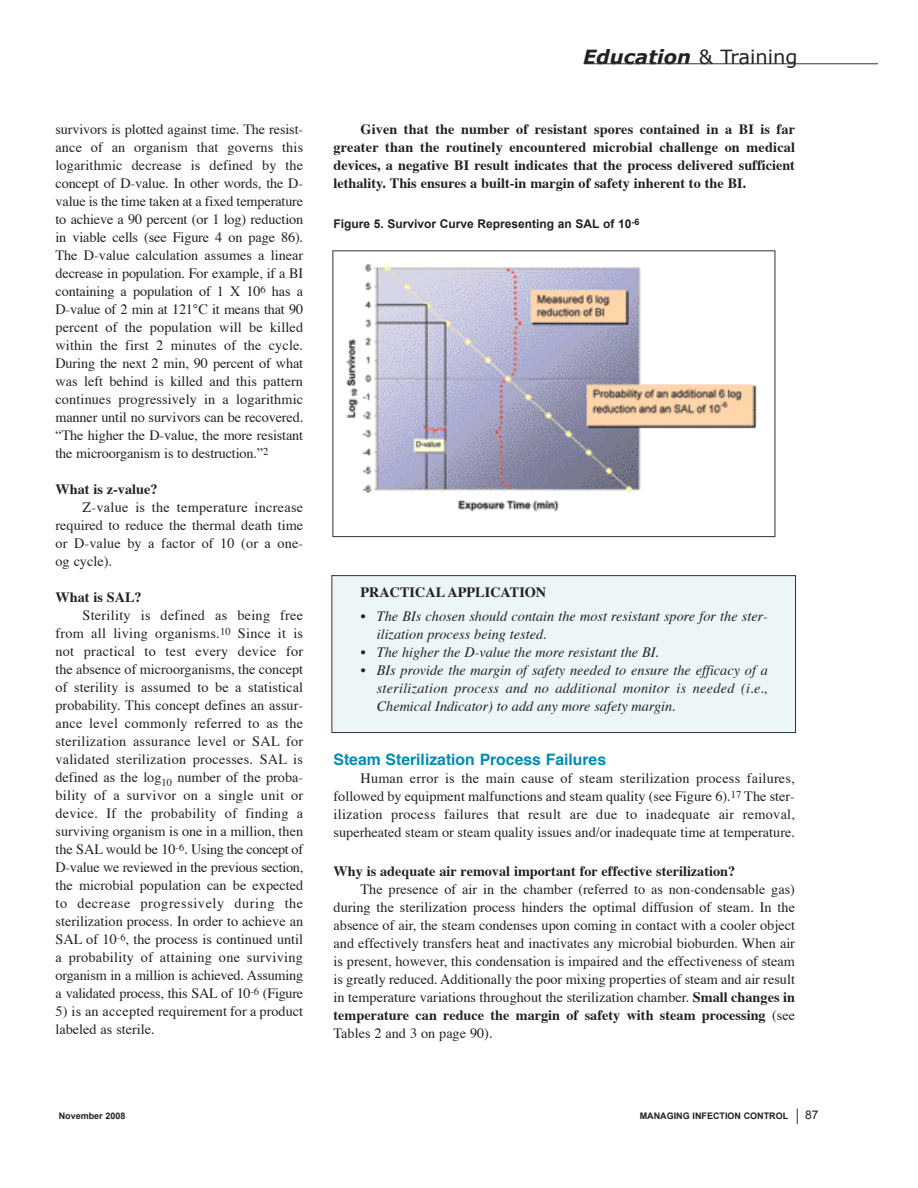
<style>
.page{position:relative;width:918px;height:1188px;background:#fff}
.page>*{position:absolute;margin:0;border:0;box-sizing:border-box;transform-origin:0 0}
.t1{font:italic 700 19.5px "Verdana";color:#232021}
.t2{font:700 15.75px "Helvetica";color:#008db1}
.t3{font:14.25px/18px "Times";color:#232021;text-align:justify}
.t4{font:700 14.25px/18px "Times";color:#232021;text-align:justify}
.t5{font:italic 14.25px/18px "Times";color:#232021}
.t6{font:700 12px "Arial";color:#232021}
.t7{font:12px "Arial";color:#232021}
.t8{font:700 9px "Arial";color:#232021}
.s1{font-weight:400;font-style:normal}
.s2{font-weight:700}
</style>
<div class="page">
<div style="left:332px;top:576px;width:463px;height:156px;background:#ecf5f8"></div>
<div style="left:331px;top:575px;width:465px;height:158px;border:1px solid #343134"></div>
<svg style="left:796px;top:1108px;width:2px;height:17px"></svg>
<svg style="left:584px;top:64px;width:294px;height:1px"></svg>
<img style="left:346px;top:250px;width:430px;height:286px">
<div style="left:333px;top:250px;width:442px;height:287px;border:1px solid #343134"></div>
<p class="t3" style="left:56px;top:122px;width:249px">survivors is plotted against time. The resist&shy;ance of an organism that governs this logarithmic decrease is defined by the concept of D-value. In other words, the D&shy;value is the time taken at a fixed temperature to achieve a 90 percent (or 1 log) reduction in viable cells (see Figure 4 on page 86).<br>The D-value calculation assumes a linear decrease in population. For example, if a BI containing a population of 1 X 10<sup>6</sup> has a D-value of 2 min at 121°C it means that 90 percent of the population will be killed within the first 2 minutes of the cycle.<br>During the next 2 min, 90 percent of what was left behind is killed and this pattern continues progressively in a logarithmic manner until no survivors can be recovered. “The higher the D-value, the more resistant the microorganism is to destruction.”<sup>2</sup></p>
<p class="t4" style="left:55px;top:482px;width:104px">What is z-value?</p>
<p class="t3" style="left:55px;top:500px;width:249px;text-indent:27px">Z-value is the temperature increase required to reduce the thermal death time or D-value by a factor of 10 (or a one&shy;og cycle).</p>
<p class="t4" style="left:55px;top:590px;width:88px">What is SAL?</p>
<p class="t3" style="left:55px;top:608px;width:249px;text-indent:27px">Sterility is defined as being free from all living organisms.<sup>10</sup> Since it is not practical to test every device for the absence of microorganisms, the concept of sterility is assumed to be a statistical probability. This concept defines an assur&shy;ance level commonly referred to as the sterilization assurance level or SAL for validated sterilization processes. SAL is defined as the log<sub>10</sub> number of the proba&shy;bility of a survivor on a single unit or device. If the probability of finding a surviving organism is one in a million, then the SAL would be 10<sup>-6</sup>. Using the concept of D-value we reviewed in the previous section, the microbial population can be expected to decrease progressively during the sterilization process. In order to achieve an SAL of 10<sup>-6</sup>, the process is continued until a probability of attaining one surviving organism in a million is achieved. Assuming a validated process, this SAL of 10<sup>-6</sup> (Figure</p>
<p class="t3" style="left:55px;top:1004px;width:249px">5) is an accepted requirement for a product labeled as sterile.</p>
<h1 class="t1" style="left:583px;top:44px;width:216px">Education <span class="s1">&amp; Training</span></h1>
<p class="t4" style="left:334px;top:122px;width:463px;text-indent:27px">Given that the number of resistant spores contained in a BI is far greater than the routinely encountered microbial challenge on medical devices, a negative BI result indicates that the process delivered sufficient lethality. This ensures a built-in margin of safety inherent to the BI.</p>
<p class="t6" style="left:334px;top:217px;width:307px">Figure 5. Survivor Curve Representing an SAL of 10<sup>-6</sup></p>
<p class="t4" style="left:361px;top:584px;width:187px">PRACTICAL APPLICATION</p>
<p class="t5" style="left:377px;top:609px;width:393px;text-indent:-16px">• The BIs chosen should contain the most resistant spore for the ster&shy;ilization process being tested.</p>
<p class="t5" style="left:361px;top:645px;width:300px">• The higher the D-value the more resistant the BI.</p>
<p class="t5" style="left:377px;top:663px;width:393px;text-align:justify;text-indent:-16px">• BIs provide the margin of safety needed to ensure the efficacy of a sterilization process and no additional monitor is needed (i.e., Chemical Indicator) to add any more safety margin.</p>
<p class="t2" style="left:334px;top:753px;width:274px">Steam Sterilization Process Failures</p>
<p class="t3" style="left:334px;top:771px;width:463px;text-indent:27px">Human error is the main cause of steam sterilization process failures, followed by equipment malfunctions and steam quality (see Figure 6).<sup>17</sup> The ster&shy;ilization process failures that result are due to inadequate air removal, superheated steam or steam quality issues and/or inadequate time at temperature.</p>
<p class="t4" style="left:334px;top:864px;width:403px">Why is adequate air removal important for effective sterilization?</p>
<p class="t3" style="left:334px;top:882px;width:463px;text-indent:27px">The presence of air in the chamber (referred to as non-condensable gas) during the sterilization process hinders the optimal diffusion of steam. In the absence of air, the steam condenses upon coming in contact with a cooler object and effectively transfers heat and inactivates any microbial bioburden. When air is present, however, this condensation is impaired and the effectiveness of steam is greatly reduced. Additionally the poor mixing properties of steam and air result in temperature variations throughout the sterilization chamber. <span class="s2">Small changes in temperature can reduce the margin of safety with steam processing</span> (see Tables 2 and 3 on page 90).</p>
<p class="t8" style="left:59px;top:1110px;width:68px">November 2008</p>
<p class="t8" style="left:640px;top:1110px;width:150px">MANAGING INFECTION CONTROL</p>
<p class="t7" style="left:805px;top:1108px;width:15px">87</p>
</div>
